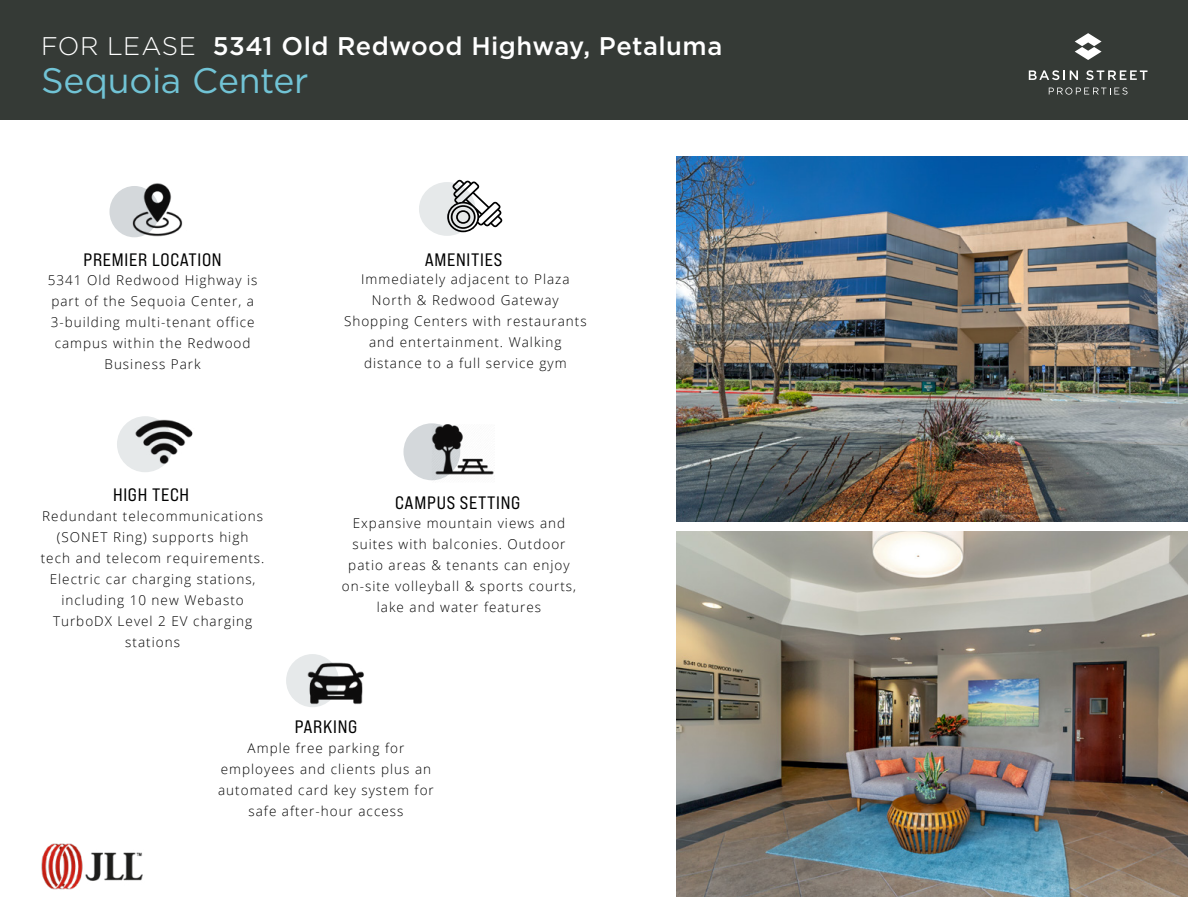
<style>
.page{position:relative;width:1188px;height:918px;background:#fff}
.page>*{position:absolute;margin:0;border:0;box-sizing:border-box;transform-origin:0 0}
.t1{font:35.4px "Gotham";letter-spacing:-.005em;color:#71c3d5}
.t2{font:500 25.5px "Gotham";letter-spacing:.02em;color:#fff}
.t3{font:18px "Bebas Neue Pro Exp Rg";letter-spacing:.04em;color:#000101}
.t4{font:300 13.5px/21px "Open Sans";letter-spacing:.075em;color:#000;text-align:center}
.s1{font-weight:300}
</style>
<div class="page">
<div style="left:0;top:0;width:1188px;height:120px;background:#353a36"></div>
<svg style="left:1049px;top:87px;width:79px;height:8px"></svg>
<svg style="left:1075px;top:33px;width:27px;height:27px"></svg>
<svg style="left:1029px;top:70px;width:49px;height:10px"></svg>
<svg style="left:1086px;top:70px;width:62px;height:10px"></svg>
<img style="left:41px;top:843px;width:102px;height:47px">
<div style="left:109px;top:186px;width:50px;height:51px;background:#d4d8db;border-radius:50%"></div>
<img style="left:127px;top:183px;width:56px;height:55px">
<div style="left:117px;top:416px;width:57px;height:56px;background:#e6e9ea;border-radius:50%"></div>
<img style="left:135px;top:416px;width:58px;height:56px">
<div style="left:404px;top:423px;width:56px;height:57px;background:#d4d8db;border-radius:50%"></div>
<img style="left:431px;top:425px;width:63px;height:56px">
<div style="left:419px;top:182px;width:56px;height:54px;background:#e6e9ea;border-radius:50%"></div>
<svg style="left:447px;top:180px;width:55px;height:52px"></svg>
<div style="left:286px;top:654px;width:53px;height:53px;background:#e6e9ea;border-radius:50%"></div>
<img style="left:299px;top:654px;width:65px;height:53px">
<img style="left:676px;top:157px;width:512px;height:365px">
<img style="left:676px;top:531px;width:512px;height:365px">
<h2 class="t2" style="left:41px;top:29px;width:683px"><span class="s1">FOR LEASE</span> 5341 Old Redwood Highway, Petaluma</h2>
<h1 class="t1" style="left:41px;top:58px;width:269px">Sequoia Center</h1>
<h3 class="t3" style="left:84px;top:249px;width:140px">PREMIER LOCATION</h3>
<p class="t4" style="left:48px;top:269px;width:211px">5341 Old Redwood Highway is part of the Sequoia Center, a<br>3-building multi-tenant office campus within the Redwood<br>Business Park</p>
<h3 class="t3" style="left:113px;top:483px;width:78px">HIGH TECH</h3>
<p class="t4" style="left:41px;top:505px;width:225px">Redundant telecommunications (SONET Ring) supports high tech and telecom requirements.<br>Electric car charging stations, including 10 new Webasto<br>TurboDX Level 2 EV charging stations</p>
<h3 class="t3" style="left:425px;top:249px;width:79px">AMENITIES</h3>
<p class="t4" style="left:344px;top:269px;width:244px">Immediately adjacent to Plaza<br>North &amp; Redwood Gateway<br>Shopping Centers with restaurants and entertainment. Walking distance to a full service gym</p>
<h3 class="t3" style="left:395px;top:492px;width:127px">CAMPUS SETTING</h3>
<p class="t4" style="left:342px;top:513px;width:236px">Expansive mountain views and suites with balconies. Outdoor patio areas &amp; tenants can enjoy on-site volleyball &amp; sports courts, lake and water features</p>
<h3 class="t3" style="left:295px;top:715px;width:64px">PARKING</h3>
<p class="t4" style="left:218px;top:737px;width:217px">Ample free parking for employees and clients plus an automated card key system for safe after-hour access</p>
</div>
